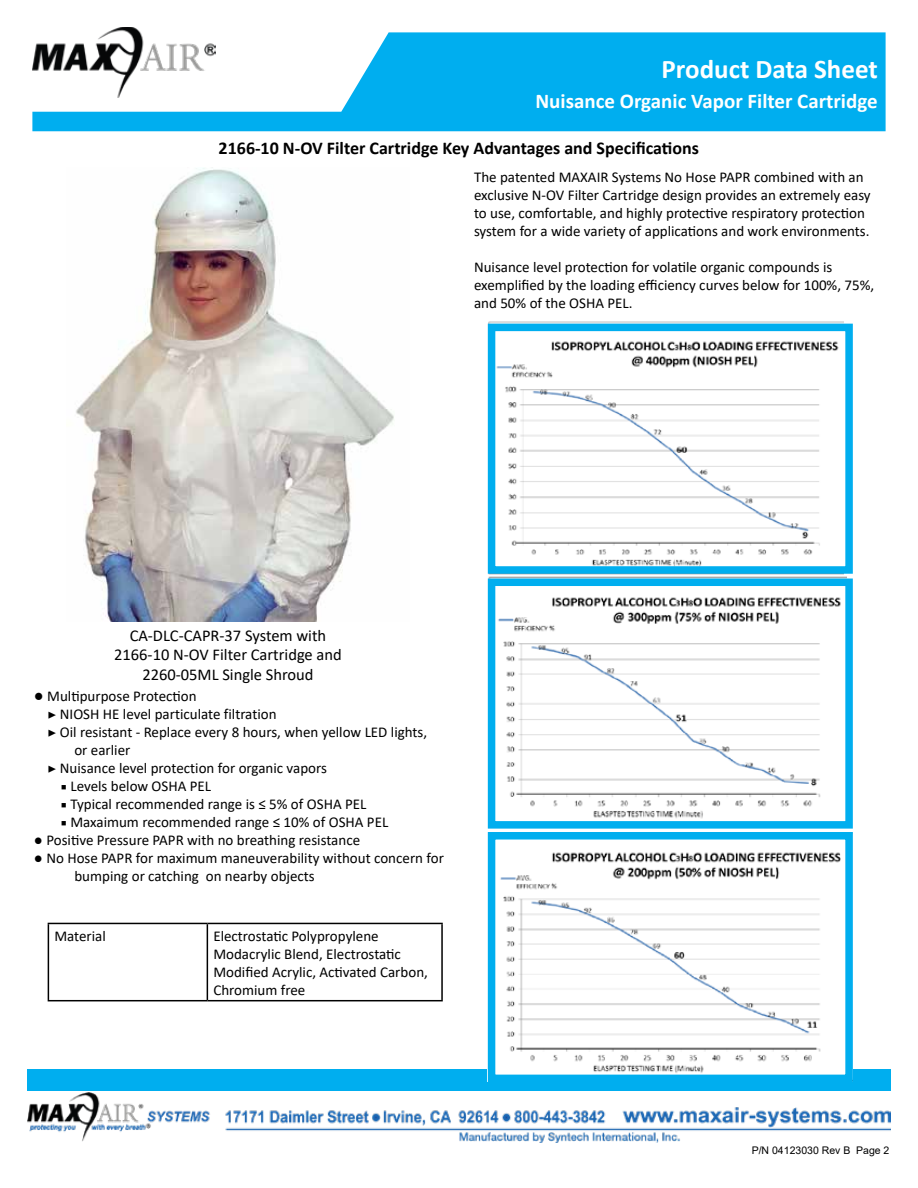
<style>
.page{position:relative;width:918px;height:1188px;background:#fff}
.page>*{position:absolute;margin:0;border:0;box-sizing:border-box;transform-origin:0 0}
.t1{font:700 27px "Calibri";color:#fff}
.t2{font:700 21px "Calibri";color:#fff}
.t3{font:700 18px "Calibri";color:#000}
.t4{font:16.5px/19.8px "Calibri";color:#000;text-align:center}
.t5{font:15px/18px "Calibri";color:#000}
.t6{font:10.5px "Arial";color:#000}
.s1{font-size:16.5px}
.s2{font-family:"Minion Pro"}
</style>
<div class="page">
<svg style="left:32px;top:32px;width:854px;height:99px;fill:#00aeef"></svg>
<img style="left:32px;top:27px;width:184px;height:70px">
<div style="left:27px;top:1070px;width:864px;height:21px;background:#00aeef"></div>
<img style="left:27px;top:1092px;width:864px;height:50px">
<img style="left:488px;top:321px;width:356px;height:244px">
<img style="left:497px;top:852px;width:347px;height:221px">
<hr style="left:48px;top:923px;width:159px;height:1px;background:#000">
<hr style="left:48px;top:924px;width:1px;height:76px;background:#000">
<hr style="left:207px;top:923px;width:236px;height:1px;background:#000">
<hr style="left:207px;top:924px;width:1px;height:76px;background:#000">
<hr style="left:441px;top:924px;width:2px;height:76px;background:#000">
<hr style="left:48px;top:1000px;width:159px;height:1px;background:#000">
<hr style="left:207px;top:1000px;width:236px;height:1px;background:#000">
<img style="left:488px;top:576px;width:358px;height:243px">
<div style="left:488px;top:832px;width:365px;height:250px;border:8px solid #00aeef"></div>
<div style="left:488px;top:579px;width:365px;height:250px;border:8px solid #00aeef"></div>
<img style="left:76px;top:167px;width:318px;height:454px">
<div style="left:488px;top:324px;width:365px;height:250px;border:8px solid #00aeef"></div>
<h1 class="t1" style="left:662px;top:50px;width:218px">Product Data Sheet</h1>
<h2 class="t2" style="left:535px;top:86px;width:344px">Nuisance Organic Vapor Filter Cartridge</h2>
<p class="t3" style="left:219px;top:135px;width:482px">2166-10 N-OV Filter Cartridge Key Advantages and Specifications</p>
<p class="t5" style="left:474px;top:167px;width:398px">The patented MAXAIR Systems No Hose PAPR combined with an exclusive N-OV Filter Cartridge design provides an extremely easy to use, comfortable, and highly protective respiratory protection system for a wide variety of applications and work environments.</p>
<p class="t5" style="left:474px;top:257px;width:402px">Nuisance level protection for volatile organic compounds is exemplified by the loading efficiency curves below for 100%, 75%, and 50% of the OSHA PEL.</p>
<p class="t4" style="left:114px;top:625px;width:229px">CA-DLC-CAPR-37 System with<br>2166-10 N-OV Filter Cartridge and<br>2260-05ML Single Shroud</p>
<p class="t5" style="left:34px;top:687px;width:164px"><span class="s1">●</span> Multipurpose Protection</p>
<p class="t5" style="left:47px;top:705px;width:231px"><span class="s2">▶</span> NIOSH HE level particulate filtration</p>
<p class="t5" style="left:47px;top:723px;width:381px"><span class="s2">▶</span> Oil resistant - Replace every 8 hours, when yellow LED lights,</p>
<p class="t5" style="left:74px;top:741px;width:57px">or earlier</p>
<p class="t5" style="left:47px;top:759px;width:281px"><span class="s2">▶</span> Nuisance level protection for organic vapors</p>
<p class="t5" style="left:61px;top:777px;width:152px"><span class="s2">■</span> Levels below OSHA PEL</p>
<p class="t5" style="left:61px;top:795px;width:307px"><span class="s2">■</span> Typical recommended range is ≤ 5% of OSHA PEL</p>
<p class="t5" style="left:61px;top:813px;width:329px"><span class="s2">■</span> Maxaimum recommended range ≤ 10% of OSHA PEL</p>
<p class="t5" style="left:34px;top:831px;width:328px">● Positive Pressure PAPR with no breathing resistance</p>
<p class="t5" style="left:74px;top:849px;width:371px;text-indent:-41px">● No Hose PAPR for maximum maneuverability without concern for bumping or catching on nearby objects</p>
<p class="t5" style="left:54px;top:926px;width:53px">Material</p>
<p class="t5" style="left:213px;top:926px;width:216px">Electrostatic Polypropylene<br>Modacrylic Blend, Electrostatic<br>Modified Acrylic, Activated Carbon,<br>Chromium free</p>
<p class="t6" style="left:752px;top:1143px;width:139px">P/N 04123030 Rev B Page 2</p>
</div>
